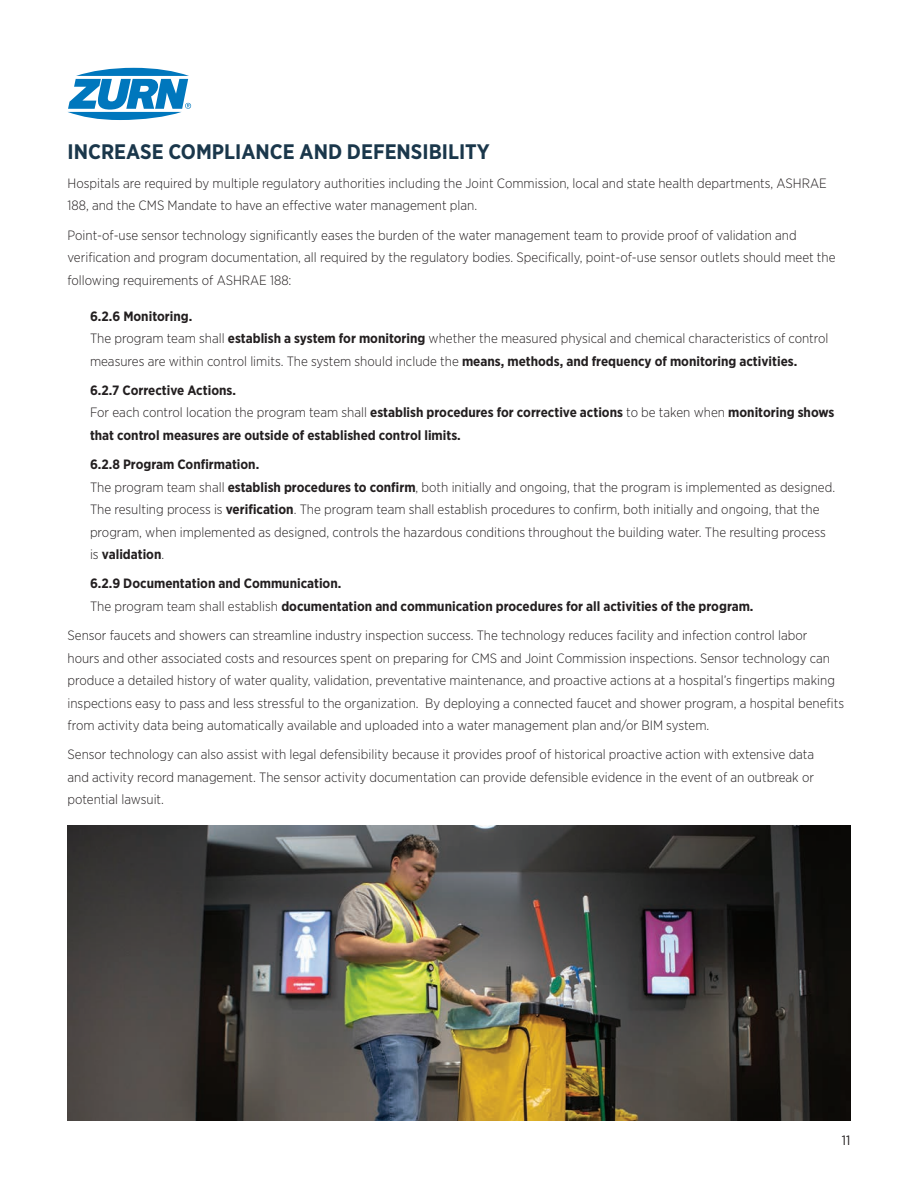
<style>
.page{position:relative;width:918px;height:1188px;background:#fff}
.page>*{position:absolute;margin:0;border:0;box-sizing:border-box;transform-origin:0 0}
.t1{font:700 21px "Gotham Narrow";color:#1a374b}
.t2{font:300 13.5px/22.5px "Gotham Narrow";color:#231f20}
.t3{font:700 13.5px/22.5px "Gotham Narrow";color:#231f20}
.t4{font:13.5px "Gotham Narrow";color:#231f20}
.s1{font-weight:700}
.s2{font-weight:300}
</style>
<div class="page">
<svg style="left:68px;top:68px;width:123px;height:52px"></svg>
<img style="left:68px;top:825px;width:782px;height:295px">
<h1 class="t1" style="left:68px;top:138px;width:424px">INCREASE COMPLIANCE AND DEFENSIBILITY</h1>
<p class="t2" style="left:68px;top:171px;width:761px">Hospitals are required by multiple regulatory authorities including the Joint Commission, local and state health departments, ASHRAE<br>188, and the CMS Mandate to have an effective water management plan.</p>
<p class="t2" style="left:68px;top:223px;width:770px">Point-of-use sensor technology significantly eases the burden of the water management team to provide proof of validation and verification and program documentation, all required by the regulatory bodies. Specifically, point-of-use sensor outlets should meet the following requirements of ASHRAE 188:</p>
<p class="t2" style="left:90px;top:304px;width:740px"><span class="s1">6.2.6 Monitoring.<br></span>The program team shall <span class="s1">establish a system for monitoring</span> whether the measured physical and chemical characteristics of control measures are within control limits. The system should include the <span class="s1">means, methods, and frequency of monitoring activities.</span></p>
<p class="t3" style="left:90px;top:379px;width:746px">6.2.7 Corrective Actions.<br><span class="s2">For each control location the program team shall</span> establish procedures for corrective actions <span class="s2">to be taken when</span> monitoring shows that control measures are outside of established control limits.</p>
<p class="t2" style="left:90px;top:453px;width:747px"><span class="s1">6.2.8 Program Confirmation.<br></span>The program team shall <span class="s1">establish procedures to confirm</span>, both initially and ongoing, that the program is implemented as designed.<br>The resulting process is <span class="s1">verification</span>. The program team shall establish procedures to confirm, both initially and ongoing, that the program, when implemented as designed, controls the hazardous conditions throughout the building water. The resulting process is <span class="s1">validation</span>.</p>
<p class="t3" style="left:90px;top:572px;width:665px">6.2.9 Documentation and Communication.<br><span class="s2">The program team shall establish</span> documentation and communication procedures for all activities of the program.</p>
<p class="t2" style="left:68px;top:624px;width:778px">Sensor faucets and showers can streamline industry inspection success. The technology reduces facility and infection control labor<br>hours and other associated costs and resources spent on preparing for CMS and Joint Commission inspections. Sensor technology can produce a detailed history of water quality, validation, preventative maintenance, and proactive actions at a hospital’s fingertips making inspections easy to pass and less stressful to the organization. By deploying a connected faucet and shower program, a hospital benefits from activity data being automatically available and uploaded into a water management plan and/or BIM system.</p>
<p class="t2" style="left:68px;top:743px;width:748px;text-align:justify">Sensor technology can also assist with legal defensibility because it provides proof of historical proactive action with extensive data and activity record management. The sensor activity documentation can provide defensible evidence in the event of an outbreak or potential lawsuit.</p>
<p class="t4" style="left:842px;top:1132px;width:10px">11</p>
</div>
